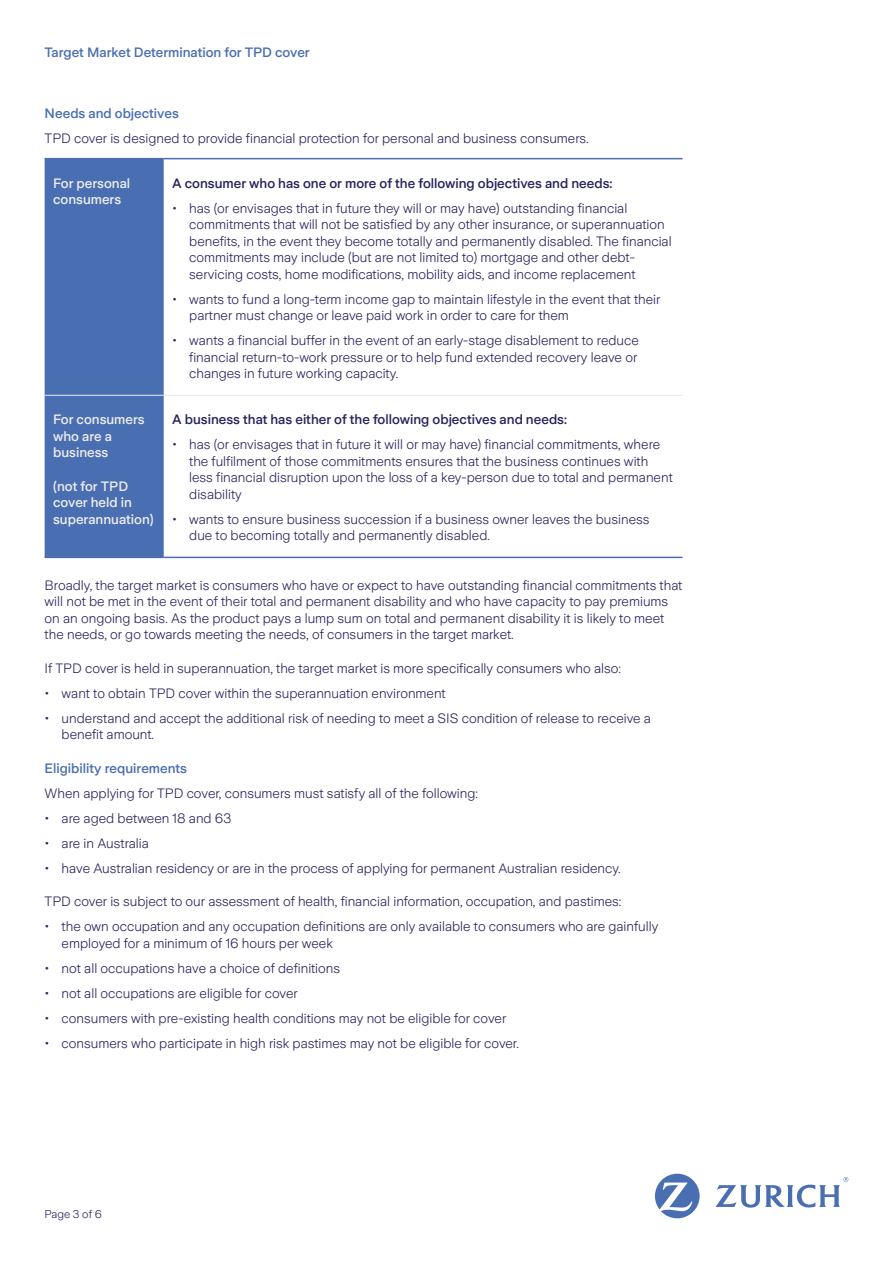
<style>
.page{position:relative;width:893px;height:1263px;background:#fff}
.page>*{position:absolute;margin:0;border:0;box-sizing:border-box;transform-origin:0 0}
.t1{font:300 13.5px/16.5px "Zurich Sans";color:#27235b}
.t2{font:500 13.5px "Zurich Sans";color:#27235b}
.t3{font:500 13.5px/16.5px "Zurich Sans";color:#ececeb}
.t4{font:500 13.5px "Zurich Sans";color:#4a6eb2}
.t5{font:300 11.25px "Zurich Sans";color:#27235b}
</style>
<div class="page">
<svg style="left:655px;top:1174px;width:45px;height:44px"></svg>
<svg style="left:715px;top:1177px;width:133px;height:30px"></svg>
<div style="left:45px;top:159px;width:119px;height:398px;background:#4a6eb2"></div>
<hr style="left:45px;top:395px;width:119px;height:1px;background:#e7eae8">
<hr style="left:164px;top:395px;width:518px;height:1px;background:#e7eae8">
<hr style="left:45px;top:158px;width:119px;height:1px;background:#4a6eb2">
<hr style="left:164px;top:158px;width:518px;height:1px;background:#4a6eb2">
<hr style="left:45px;top:557px;width:119px;height:1px;background:#4a6eb2">
<hr style="left:164px;top:557px;width:518px;height:1px;background:#4a6eb2">
<p class="t4" style="left:45px;top:45px;width:267px">Target Market Determination for TPD cover</p>
<p class="t4" style="left:45px;top:106px;width:136px">Needs and objectives</p>
<p class="t1" style="left:45px;top:131px;width:546px">TPD cover is designed to provide financial protection for personal and business consumers.</p>
<p class="t3" style="left:53px;top:175px;width:79px">For personal consumers</p>
<p class="t2" style="left:172px;top:176px;width:442px">A consumer who has one or more of the following objectives and needs:</p>
<p class="t1" style="left:189px;top:200px;width:484px;text-indent:-17px">• has (or envisages that in future they will or may have) outstanding financial commitments that will not be satisfied by any other insurance, or superannuation benefits, in the event they become totally and permanently disabled. The financial commitments may include (but are not limited to) mortgage and other debt&shy;servicing costs, home modifications, mobility aids, and income replacement</p>
<p class="t1" style="left:189px;top:291px;width:473px;text-indent:-17px">• wants to fund a long-term income gap to maintain lifestyle in the event that their partner must change or leave paid work in order to care for them</p>
<p class="t1" style="left:189px;top:332px;width:451px;text-indent:-17px">• wants a financial buffer in the event of an early-stage disablement to reduce financial return-to-work pressure or to help fund extended recovery leave or changes in future working capacity.</p>
<p class="t3" style="left:53px;top:412px;width:93px">For consumers who are a business</p>
<p class="t3" style="left:53px;top:478px;width:102px">(not for TPD cover held in superannuation)</p>
<p class="t2" style="left:172px;top:412px;width:396px">A business that has either of the following objectives and needs:</p>
<p class="t1" style="left:189px;top:437px;width:485px;text-indent:-17px">• has (or envisages that in future it will or may have) financial commitments, where the fulfilment of those commitments ensures that the business continues with less financial disruption upon the loss of a key-person due to total and permanent disability</p>
<p class="t1" style="left:189px;top:511px;width:462px;text-indent:-17px">• wants to ensure business succession if a business owner leaves the business due to becoming totally and permanently disabled.</p>
<p class="t1" style="left:45px;top:577px;width:639px">Broadly, the target market is consumers who have or expect to have outstanding financial commitments that will not be met in the event of their total and permanent disability and who have capacity to pay premiums on an ongoing basis. As the product pays a lump sum on total and permanent disability it is likely to meet the needs, or go towards meeting the needs, of consumers in the target market.</p>
<p class="t1" style="left:45px;top:660px;width:578px">If TPD cover is held in superannuation, the target market is more specifically consumers who also:</p>
<p class="t1" style="left:45px;top:685px;width:403px">• want to obtain TPD cover within the superannuation environment</p>
<p class="t1" style="left:62px;top:710px;width:591px;text-indent:-17px">• understand and accept the additional risk of needing to meet a SIS condition of release to receive a benefit amount.</p>
<p class="t4" style="left:45px;top:761px;width:144px">Eligibility requirements</p>
<p class="t1" style="left:45px;top:785px;width:435px">When applying for TPD cover, consumers must satisfy all of the following:</p>
<p class="t1" style="left:45px;top:810px;width:188px">• are aged between 18 and 63</p>
<p class="t1" style="left:45px;top:835px;width:106px">• are in Australia</p>
<p class="t1" style="left:45px;top:860px;width:578px">• have Australian residency or are in the process of applying for permanent Australian residency.</p>
<p class="t1" style="left:45px;top:894px;width:578px">TPD cover is subject to our assessment of health, financial information, occupation, and pastimes:</p>
<p class="t1" style="left:62px;top:919px;width:598px;text-indent:-17px">• the own occupation and any occupation definitions are only available to consumers who are gainfully employed for a minimum of 16 hours per week</p>
<p class="t1" style="left:45px;top:960px;width:297px">• not all occupations have a choice of definitions</p>
<p class="t1" style="left:45px;top:985px;width:254px">• not all occupations are eligible for cover</p>
<p class="t1" style="left:45px;top:1010px;width:463px">• consumers with pre-existing health conditions may not be eligible for cover</p>
<p class="t1" style="left:45px;top:1035px;width:476px">• consumers who participate in high risk pastimes may not be eligible for cover.</p>
<p class="t5" style="left:45px;top:1208px;width:59px">Page 3 of 6</p>
</div>
